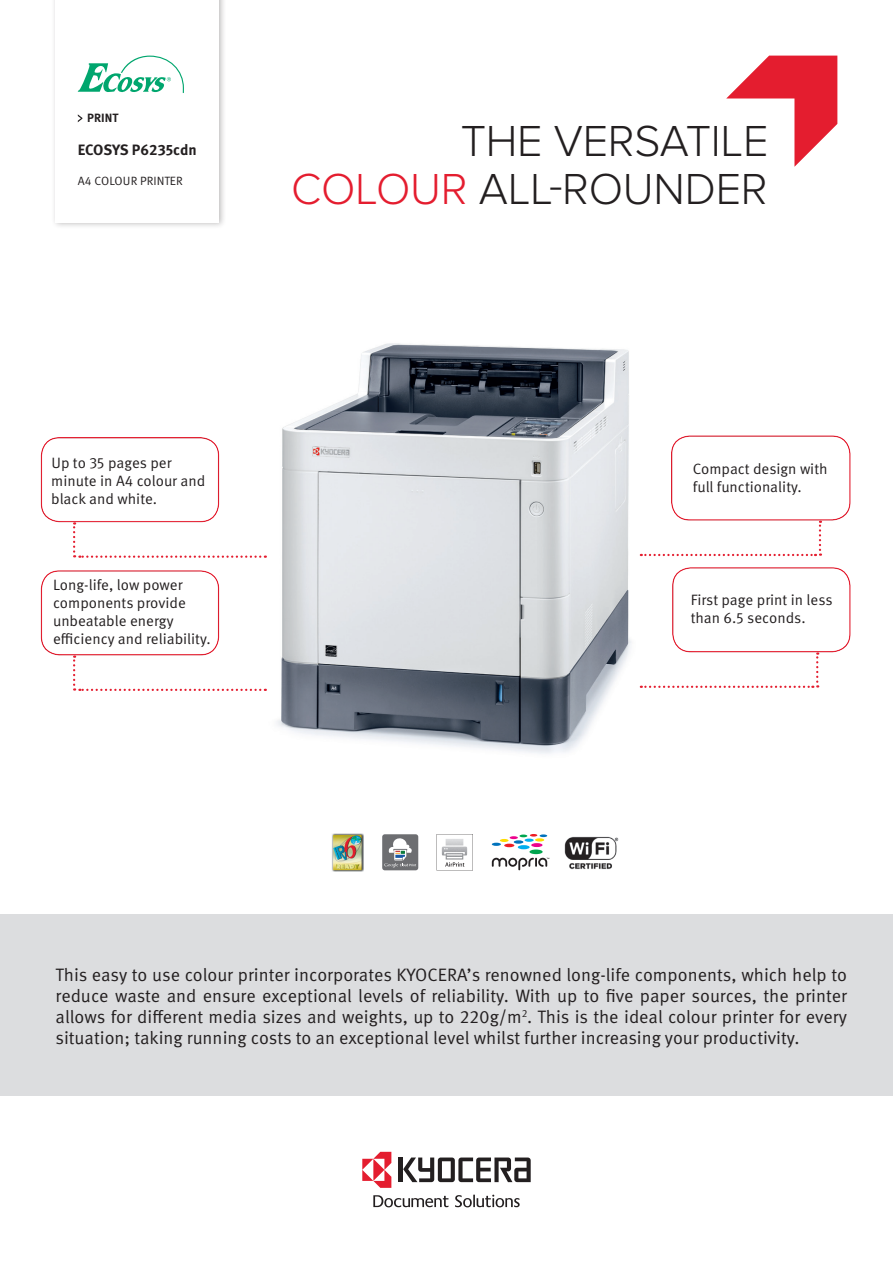
<style>
.page{position:relative;width:893px;height:1263px;background:#fff}
.page>*{position:absolute;margin:0;border:0;box-sizing:border-box;transform-origin:0 0}
.t1{font:300 45px/48px "Proxima Nova";letter-spacing:-.005em;color:#231f20;text-align:right}
.Copy1a{font:18px/21px "Meta Pro Norm";color:#231f20;text-align:justify}
.Bodycopy{font:15px/18px "Meta Pro Norm";color:#231f20}
.Copy1a-2{font:15px/18px "Meta Pro Norm";color:#231f20}
.Note1{font:700 15px "Meta Pro";letter-spacing:-.005em;color:#231f20}
.Note3{font:12px "Meta Pro Norm";color:#231f20}
.Note1-2{font:700 12px "Meta Pro";color:#231f20}
.s1{color:#e41d2f}
</style>
<div class="page">
<img style="left:266px;top:343px;width:376px;height:411px">
<svg style="left:437px;top:834px;width:36px;height:36px"></svg>
<img style="left:439px;top:837px;width:32px;height:24px">
<div style="left:529px;top:849px;width:14px;height:5px;background:#00a54f;border-radius:50%"></div>
<svg style="left:518px;top:845px;width:12px;height:4px"></svg>
<svg style="left:492px;top:834px;width:55px;height:13px"></svg>
<svg style="left:492px;top:858px;width:57px;height:12px"></svg>
<div style="left:382px;top:834px;width:36px;height:36px;background:#6d6e71;border-radius:3px"></div>
<svg style="left:384px;top:838px;width:32px;height:30px"></svg>
<img style="left:332px;top:833px;width:31px;height:39px">
<img style="left:564px;top:836px;width:55px;height:34px">
<hr style="left:399px;top:1157px;width:4px;height:25px;background:#231f20">
<svg style="left:403px;top:1157px;width:128px;height:25px"></svg>
<svg style="left:362px;top:1152px;width:29px;height:36px"></svg>
<svg style="left:455px;top:1195px;width:65px;height:12px"></svg>
<svg style="left:373px;top:1195px;width:75px;height:12px"></svg>
<div style="left:51px;top:0;width:175px;height:229px;background:#231f20;opacity:.3"></div>
<div style="left:56px;top:0;width:163px;height:223px;background:#fff"></div>
<div style="left:0;top:914px;width:893px;height:182px;background:#dcdddf"></div>
<svg style="left:78px;top:56px;width:106px;height:37px"></svg>
<svg style="left:726px;top:56px;width:111px;height:111px"></svg>
<svg style="left:78px;top:114px;width:4px;height:8px"></svg>
<div style="left:39px;top:569px;width:182px;height:86px;background:#fff;opacity:.75"></div>
<div style="left:39px;top:571px;width:182px;height:87px;background:#fff"></div>
<svg style="left:73px;top:655px;width:193px;height:36px"></svg>
<div style="left:39px;top:436px;width:182px;height:86px;background:#fff;opacity:.75"></div>
<div style="left:39px;top:438px;width:182px;height:86px;background:#fff"></div>
<svg style="left:73px;top:522px;width:193px;height:36px"></svg>
<div style="left:671px;top:566px;width:181px;height:86px;background:#fff;opacity:.75"></div>
<div style="left:671px;top:568px;width:181px;height:87px;background:#fff"></div>
<svg style="left:641px;top:652px;width:177px;height:36px"></svg>
<div style="left:671px;top:434px;width:181px;height:86px;background:#fff;opacity:.75"></div>
<div style="left:671px;top:436px;width:181px;height:87px;background:#fff"></div>
<svg style="left:641px;top:521px;width:180px;height:35px"></svg>
<p class="Note1-2" style="left:87px;top:109px;width:33px">PRINT</p>
<p class="Note1" style="left:78px;top:138px;width:120px">ECOSYS P6235cdn</p>
<p class="Note3" style="left:78px;top:172px;width:107px">A4 COLOUR PRINTER</p>
<p class="t1" style="left:291px;top:118px;width:479px">THE VERSATILE<br><span class="s1">COLOUR</span> ALL-ROUNDER</p>
<p class="Bodycopy" style="left:51px;top:453px;width:156px">Up to 35 pages per minute in A4 colour and black and white.</p>
<p class="Copy1a-2" style="left:53px;top:575px;width:159px">Long-life, low power components provide unbeatable energy efficiency and reliability.</p>
<p class="Bodycopy" style="left:693px;top:458px;width:136px">Compact design with full functionality.</p>
<p class="Bodycopy" style="left:691px;top:590px;width:143px">First page print in less than 6.5 seconds.</p>
<p class="Copy1a" style="left:56px;top:963px;width:793px">This easy to use colour printer incorporates KYOCERA’s renowned long-life components, which help to reduce waste and ensure exceptional levels of reliability. With up to five paper sources, the printer allows for different media sizes and weights, up to 220g/m<sup>2</sup>. This is the ideal colour printer for every situation; taking running costs to an exceptional level whilst further increasing your productivity.</p>
</div>
